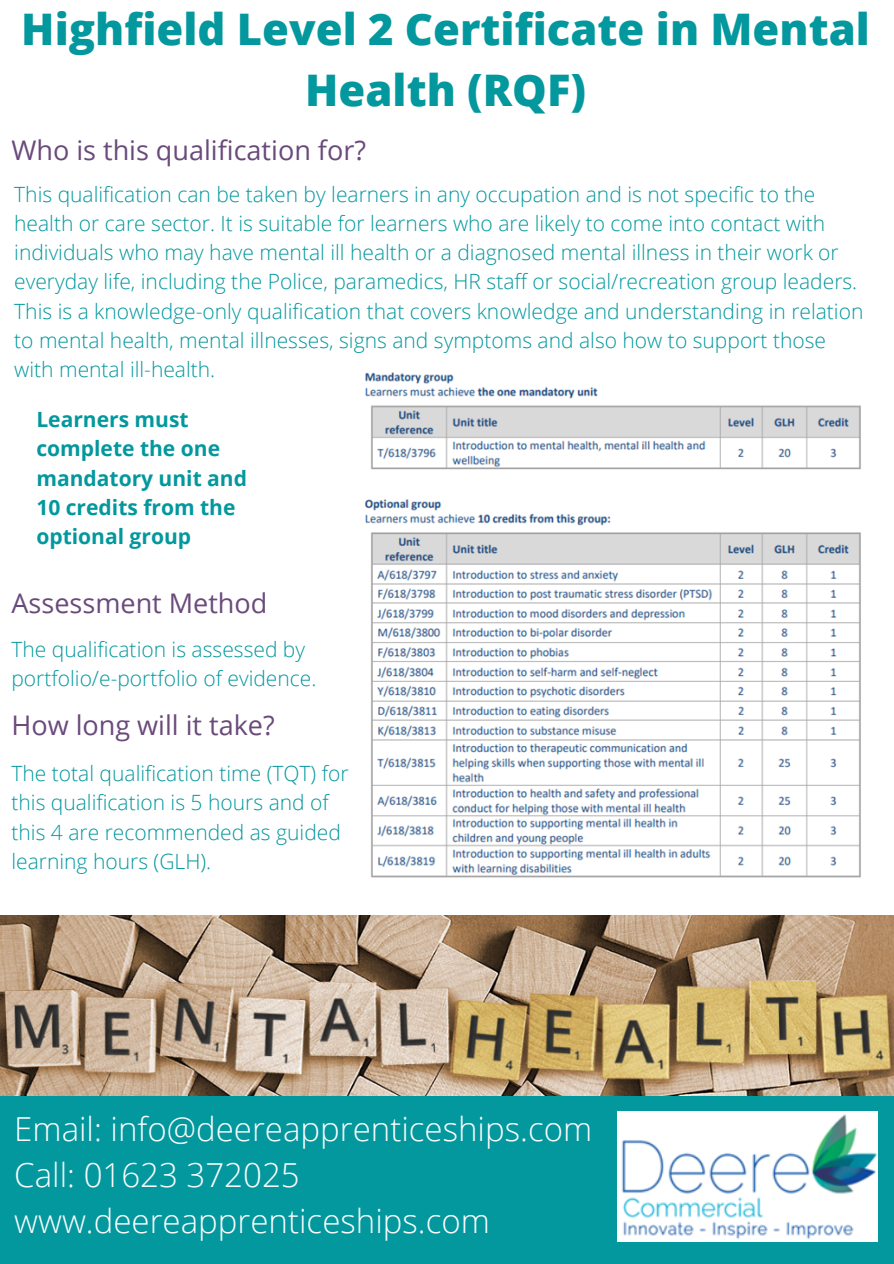
<style>
.page{position:relative;width:894px;height:1264px;background:#fff}
.page>*{position:absolute;margin:0;border:0;box-sizing:border-box;transform-origin:0 0}
.t1{font:800 43.5px/60.8px "Open Sans";color:#03989e;text-align:center}
.t2{font:300 33px "Open Sans";color:#fcfdfd}
.t3{font:27px "Open Sans";color:#6a4a7b}
.t4{font:300 21px/29.2px "Open Sans";color:#03989e}
.t5{font:700 21px/29.2px "Open Sans";color:#03989e}
</style>
<div class="page">
<img style="left:0;top:915px;width:893px;height:181px">
<div style="left:0;top:1096px;width:893px;height:167px;background:#03989e"></div>
<img style="left:365px;top:372px;width:496px;height:98px">
<img style="left:364px;top:499px;width:497px;height:379px">
<img style="left:617px;top:1111px;width:260px;height:130px">
<p class="t1" style="left:21px;top:-2px;width:850px">Highfield Level 2 Certificate in Mental<br>Health (RQF)</p>
<p class="t3" style="left:11px;top:131px;width:356px">Who is this qualification for?</p>
<p class="t4" style="left:14px;top:179px;width:850px">This qualification can be taken by learners in any occupation and is not specific to the health or care sector. It is suitable for learners who are likely to come into contact with individuals who may have mental ill health or a diagnosed mental illness in their work or everyday life, including the Police, paramedics, HR staff or social/recreation group leaders.<br>This is a knowledge-only qualification that covers knowledge and understanding in relation to mental health, mental illnesses, signs and symptoms and also how to support those with mental ill-health.</p>
<p class="t5" style="left:36px;top:404px;width:212px">Learners must complete the one mandatory unit and<br>10 credits from the optional group</p>
<p class="t3" style="left:11px;top:583px;width:257px">Assessment Method</p>
<p class="t4" style="left:11px;top:634px;width:306px">The qualification is assessed by portfolio/e-portfolio of evidence.</p>
<p class="t3" style="left:11px;top:706px;width:264px">How long will it take?</p>
<p class="t4" style="left:11px;top:758px;width:338px">The total qualification time (TQT) for this qualification is 5 hours and of this 4 are recommended as guided learning hours (GLH).</p>
<p class="t2" style="left:14px;top:1105px;width:579px">Email: info@deereapprenticeships.com</p>
<p class="t2" style="left:14px;top:1151px;width:287px">Call: 01623 372025</p>
<p class="t2" style="left:14px;top:1197px;width:477px">www.deereapprenticeships.com</p>
</div>
